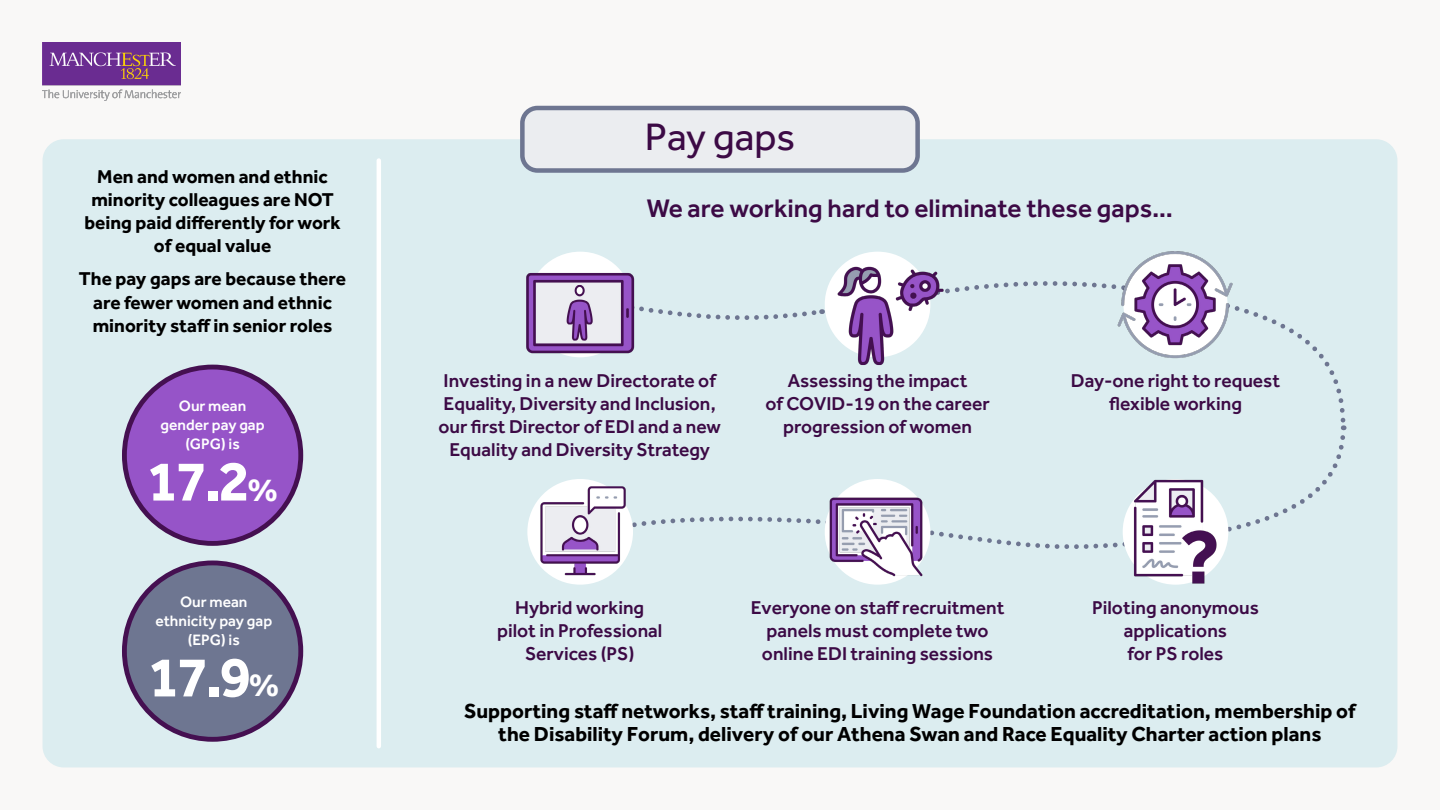
<style>
.page{position:relative;width:1440px;height:810px;background:#f9f8f7}
.page>*{position:absolute;margin:0;border:0;box-sizing:border-box;transform-origin:0 0}
._9_Body__paragraph{font:700 58.35px "Effra";color:#fff}
.H1_Three_headings{font:39.6px "Effra";color:#3c0a45}
._9_Body__paragraph-2{font:500 26.25px "Effra";color:#3c0a45}
._8_Staff_benefits__p{font:700 21px/23.1px "Effra";color:#000;text-align:center}
._9_Body__paragraph-3{font:500 19.2px/23px "Effra";color:#3c0a45;text-align:center}
._8_Staff_benefits__p-2{font:700 19.2px/23px "Effra";color:#000;text-align:center}
._9_Body__paragraph-4{font:500 15.52px/18.7px "Effra";color:#fff;text-align:center}
.s1{font-size:33.67px}
</style>
<div class="page">
<div style="left:43px;top:139px;width:1354px;height:628px;background:#dcedf0;border-radius:21px"></div>
<svg style="left:633px;top:278px;width:714px;height:274px"></svg>
<div style="left:527px;top:479px;width:106px;height:106px;background:#fff;border-radius:50%"></div>
<div style="left:527px;top:252px;width:106px;height:105px;background:#fff;border-radius:50%"></div>
<div style="left:825px;top:252px;width:105px;height:105px;background:#fff;border-radius:50%"></div>
<div style="left:825px;top:479px;width:105px;height:106px;background:#fff;border-radius:50%"></div>
<div style="left:1123px;top:479px;width:105px;height:106px;background:#fff;border-radius:50%"></div>
<div style="left:522px;top:108px;width:396px;height:63px;background:#ebedf0;border-radius:15px"></div>
<div style="left:520px;top:106px;width:400px;height:67px;border:4px solid #6e7691;border-radius:15px"></div>
<img style="left:43px;top:43px;width:138px;height:58px">
<img style="left:526px;top:263px;width:116px;height:97px">
<img style="left:832px;top:258px;width:115px;height:113px">
<img style="left:1111px;top:251px;width:129px;height:114px">
<img style="left:1125px;top:471px;width:96px;height:114px">
<img style="left:822px;top:488px;width:112px;height:97px">
<img style="left:532px;top:479px;width:101px;height:100px">
<hr style="left:377px;top:161px;width:4px;height:585px;background:#fff">
<div style="left:124px;top:367px;width:177px;height:176px;background:#9654c8;border-radius:50%"></div>
<div style="left:122px;top:365px;width:181px;height:181px;border:5px solid #451051;border-radius:50%"></div>
<div style="left:124px;top:563px;width:177px;height:176px;background:#6e7691;border-radius:50%"></div>
<div style="left:122px;top:561px;width:181px;height:181px;border:5px solid #451051;border-radius:50%"></div>
<p class="_8_Staff_benefits__p-2" style="left:84px;top:164px;width:258px">Men and women and ethnic minority colleagues are NOT being paid differently for work of equal value</p>
<p class="_8_Staff_benefits__p-2" style="left:79px;top:267px;width:269px">The pay gaps are because there are fewer women and ethnic minority staff in senior roles</p>
<p class="_9_Body__paragraph-4" style="left:161px;top:397px;width:106px">Our mean gender pay gap (GPG) is</p>
<p class="_9_Body__paragraph" style="left:147px;top:446px;width:133px">17.2<span class="s1">%</span></p>
<p class="_9_Body__paragraph-4" style="left:155px;top:592px;width:118px">Our mean ethnicity pay gap (EPG) is</p>
<p class="_9_Body__paragraph" style="left:148px;top:641px;width:133px">17.9<span class="s1">%</span></p>
<h1 class="H1_Three_headings" style="left:645px;top:114px;width:152px">Pay gaps</h1>
<p class="_9_Body__paragraph-2" style="left:647px;top:192px;width:528px">We are working hard to eliminate these gaps…</p>
<p class="_9_Body__paragraph-3" style="left:439px;top:368px;width:284px">Investing in a new Directorate of Equality, Diversity and Inclusion, our first Director of EDI and a new Equality and Diversity Strategy</p>
<p class="_9_Body__paragraph-3" style="left:765px;top:368px;width:226px">Assessing the impact<br>of COVID-19 on the career progression of women</p>
<p class="_9_Body__paragraph-3" style="left:1071px;top:368px;width:211px">Day-one right to request flexible working</p>
<p class="_9_Body__paragraph-3" style="left:497px;top:596px;width:167px">Hybrid working pilot in Professional<br>Services (PS)</p>
<p class="_9_Body__paragraph-3" style="left:751px;top:596px;width:255px">Everyone on staff recruitment panels must complete two online EDI training sessions</p>
<p class="_9_Body__paragraph-3" style="left:1092px;top:596px;width:168px">Piloting anonymous applications<br>for PS roles</p>
<p class="_8_Staff_benefits__p" style="left:464px;top:699px;width:893px">Supporting staff networks, staff training, Living Wage Foundation accreditation, membership of the Disability Forum, delivery of our Athena Swan and Race Equality Charter action plans</p>
</div>
